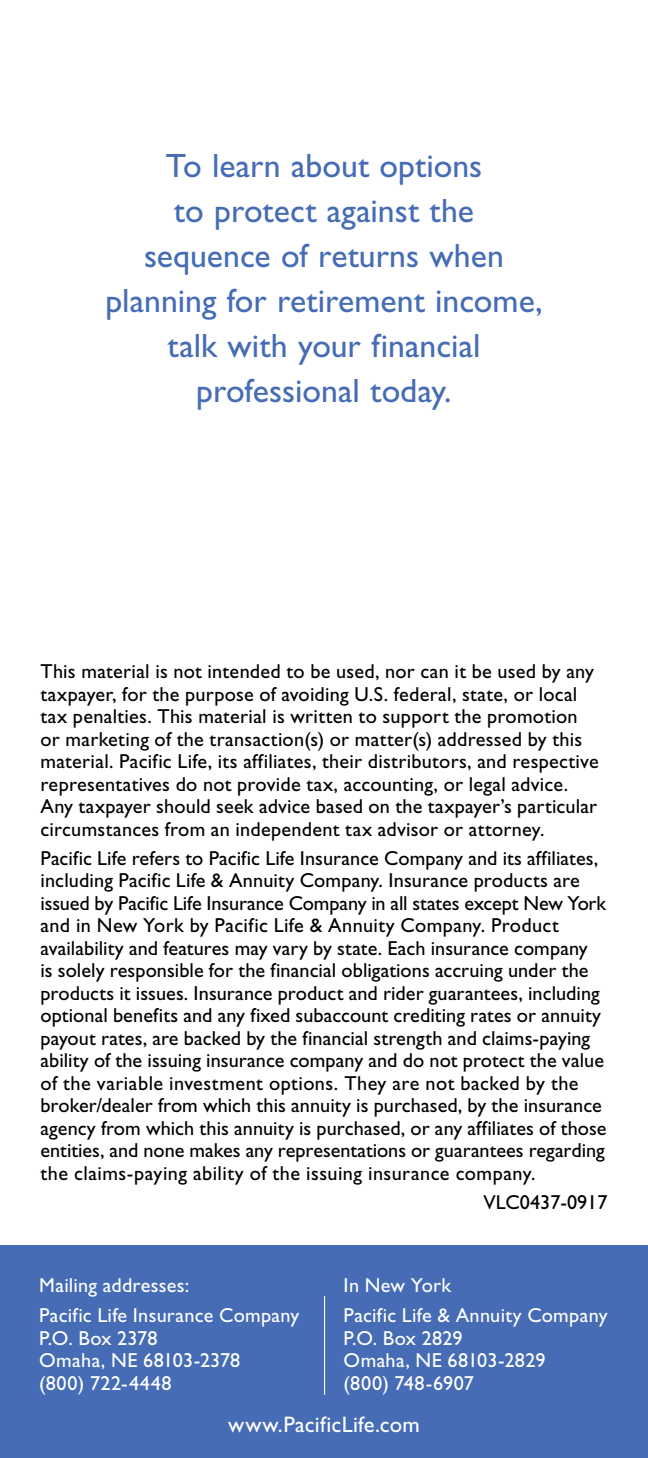
<style>
.page{position:relative;width:648px;height:1458px;background:#fff}
.page>*{position:absolute;margin:0;border:0;box-sizing:border-box;transform-origin:0 0}
.t1{font:33.75px/45px "Gill Sans Std";color:#456cb4;text-align:center}
.t2{font:22.5px "Gill Sans Std";letter-spacing:.01em;color:#fff}
.t3{font:20.25px/22.5px "Gill Sans Std";letter-spacing:.005em;color:#000}
.t4{font:20.25px "Gill Sans Std";letter-spacing:.015em;color:#fff}
.t5{font:20.25px "Gill Sans Std";letter-spacing:.035em;color:#fff}
</style>
<div class="page">
<hr style="left:647px;top:0;width:1px;height:243px;background:#456cb4">
<div style="left:0;top:1246px;width:648px;height:212px;background:#456cb4"></div>
<hr style="left:324px;top:1296px;width:1px;height:99px;background:#fff">
<p class="t1" style="left:105px;top:143px;width:439px">To learn about options<br>to protect against the<br>sequence of returns when planning for retirement income, talk with your financial professional today.</p>
<p class="t3" style="left:40px;top:660px;width:560px">This material is not intended to be used, nor can it be used by any taxpayer, for the purpose of avoiding U.S. federal, state, or local tax penalties. This material is written to support the promotion or marketing of the transaction(s) or matter(s) addressed by this material. Pacific Life, its affiliates, their distributors, and respective representatives do not provide tax, accounting, or legal advice.<br>Any taxpayer should seek advice based on the taxpayer’s particular circumstances from an independent tax advisor or attorney.</p>
<p class="t3" style="left:40px;top:847px;width:567px">Pacific Life refers to Pacific Life Insurance Company and its affiliates, including Pacific Life &amp; Annuity Company. Insurance products are issued by Pacific Life Insurance Company in all states except New York and in New York by Pacific Life &amp; Annuity Company. Product availability and features may vary by state. Each insurance company<br>is solely responsible for the financial obligations accruing under the products it issues. Insurance product and rider guarantees, including optional benefits and any fixed subaccount crediting rates or annuity payout rates, are backed by the financial strength and claims-paying ability of the issuing insurance company and do not protect the value of the variable investment options. They are not backed by the broker/dealer from which this annuity is purchased, by the insurance agency from which this annuity is purchased, or any affiliates of those entities, and none makes any representations or guarantees regarding the claims-paying ability of the issuing insurance company.</p>
<p class="t3" style="left:483px;top:1191px;width:126px">VLC0437-0917</p>
<p class="t4" style="left:344px;top:1273px;width:109px">In New York</p>
<p class="t4" style="left:344px;top:1304px;width:265px">Pacific Life &amp; Annuity Company</p>
<p class="t4" style="left:344px;top:1327px;width:121px">P.O. Box 2829</p>
<p class="t4" style="left:344px;top:1349px;width:203px">Omaha, NE 68103-2829</p>
<p class="t4" style="left:344px;top:1372px;width:132px">(800) 748-6907</p>
<p class="t2" style="left:228px;top:1412px;width:193px">www.PacificLife.com</p>
<p class="t4" style="left:39px;top:1273px;width:152px">Mailing addresses:</p>
<p class="t4" style="left:39px;top:1304px;width:262px">Pacific Life Insurance Company</p>
<p class="t4" style="left:39px;top:1327px;width:120px">P.O. Box 2378</p>
<p class="t4" style="left:39px;top:1349px;width:203px">Omaha, NE 68103-2378</p>
<p class="t5" style="left:39px;top:1372px;width:134px">(800) 722-4448</p>
</div>
